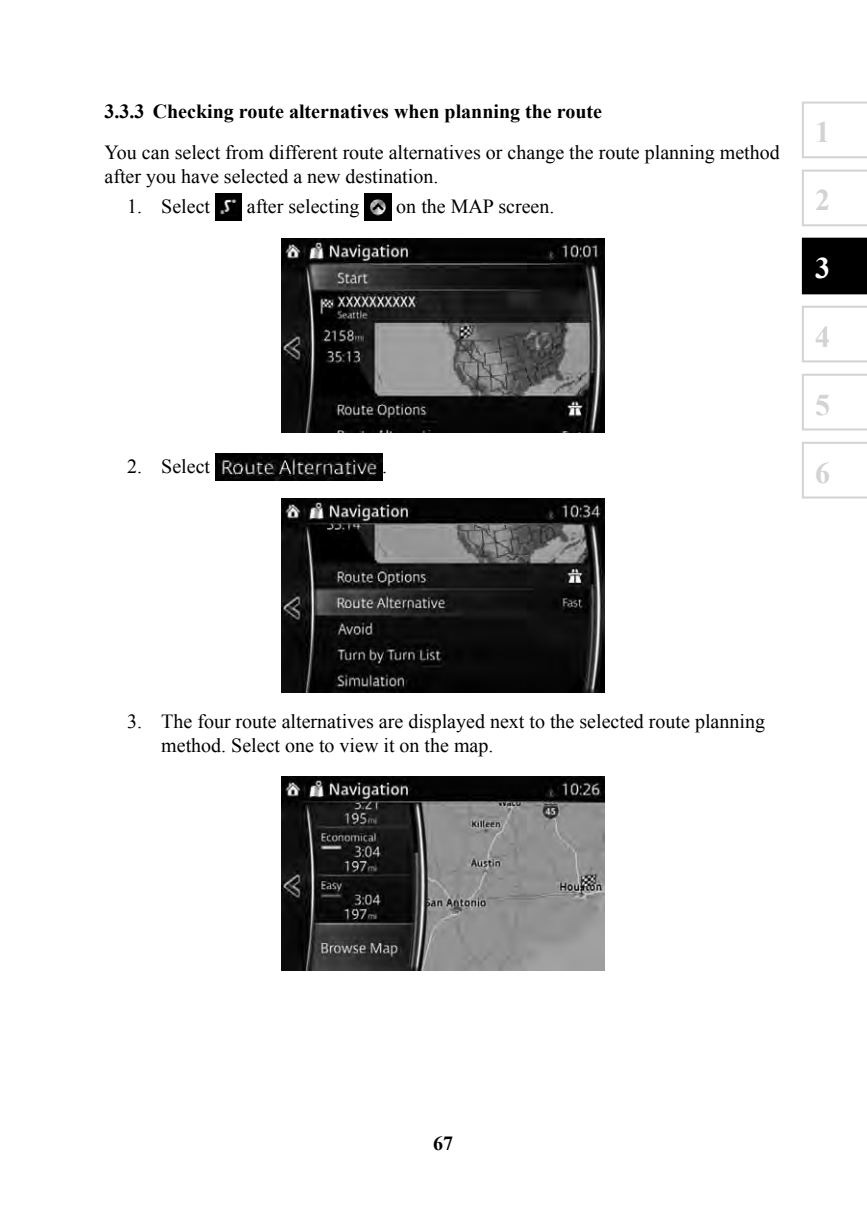
<style>
.page{position:relative;width:867px;height:1220px;background:#fff}
.page>*{position:absolute;margin:0;border:0;box-sizing:border-box;transform-origin:0 0}
.t1{font:700 30px "Times New Roman";color:#d3d3d3}
.t2{font:700 30px "Times New Roman";color:#fff}
.t3{font:20px/24px "Times New Roman";color:#000}
.t4{font:700 20px "Times New Roman";color:#000}
</style>
<div class="page">
<svg style="left:802px;top:102px;width:65px;height:56px"></svg>
<svg style="left:802px;top:170px;width:65px;height:56px"></svg>
<div style="left:802px;top:238px;width:65px;height:56px;background:#000"></div>
<svg style="left:802px;top:306px;width:65px;height:56px"></svg>
<svg style="left:802px;top:374px;width:65px;height:56px"></svg>
<svg style="left:802px;top:442px;width:65px;height:56px"></svg>
<img style="left:215px;top:193px;width:27px;height:27px">
<img style="left:365px;top:193px;width:26px;height:27px">
<img style="left:282px;top:238px;width:323px;height:194px">
<img style="left:215px;top:453px;width:167px;height:27px">
<img style="left:282px;top:498px;width:323px;height:194px">
<img style="left:282px;top:776px;width:323px;height:194px">
<p class="t4" style="left:105px;top:100px;width:499px">3.3.3 Checking route alternatives when planning the route</p>
<p class="t3" style="left:105px;top:140px;width:677px">You can select from different route alternatives or change the route planning method after you have selected a new destination.</p>
<p class="t3" style="left:127px;top:194px;width:84px">1. Select</p>
<p class="t3" style="left:247px;top:194px;width:114px">after selecting</p>
<p class="t3" style="left:396px;top:194px;width:160px">on the MAP screen.</p>
<p class="t3" style="left:127px;top:455px;width:84px">2. Select</p>
<p class="t3" style="left:382px;top:455px;width:6px">.</p>
<h1 class="t1" style="left:815px;top:116px;width:16px">1</h1>
<h1 class="t1" style="left:815px;top:184px;width:16px">2</h1>
<h1 class="t2" style="left:815px;top:252px;width:16px">3</h1>
<h1 class="t1" style="left:815px;top:320px;width:16px">4</h1>
<h1 class="t1" style="left:815px;top:388px;width:16px">5</h1>
<h1 class="t1" style="left:815px;top:456px;width:16px">6</h1>
<p class="t3" style="left:161px;top:709px;width:605px;text-indent:-34px">3. The four route alternatives are displayed next to the selected route planning method. Select one to view it on the map.</p>
<p class="t4" style="left:433px;top:1132px;width:21px">67</p>
</div>
